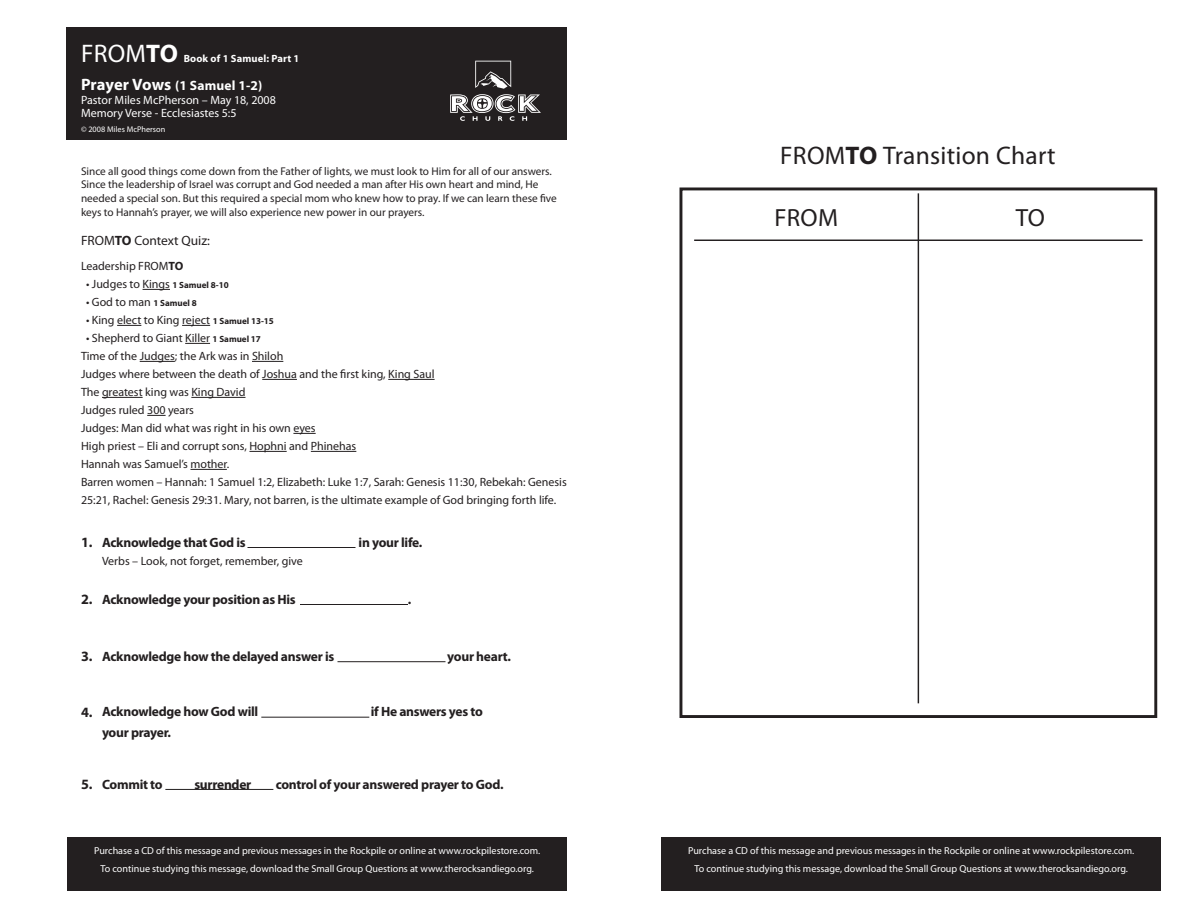
<style>
.page{position:relative;width:1188px;height:918px;background:#fff}
.page>*{position:absolute;margin:0;border:0;box-sizing:border-box;transform-origin:0 0}
.t1{font:25.5px "Myriad Pro";letter-spacing:.01em;color:#231f20}
.t2{font:25.5px "Myriad Pro";color:#fff}
.t3{font:24.9px "Myriad Pro";letter-spacing:.01em;color:#231f20}
.t4{font:700 14.25px "Myriad Pro";color:#231f20}
.t5{font:700 13.5px "Myriad Pro";letter-spacing:-.02em;color:#231f20}
.t6{font:700 13.5px "Myriad Pro";letter-spacing:.01em;color:#fff}
.t7{font:13.5px "Myriad Pro";color:#231f20}
.t8{font:12px/18px "Myriad Pro";color:#231f20}
.t9{font:12px/13.5px "Myriad Pro";color:#fff}
.t10{font:11.25px/13.8px "Myriad Pro";color:#231f20}
.t11{font:700 10.5px "Myriad Pro";letter-spacing:.01em;color:#fff}
.t12{font:10.2px/18px "Myriad Pro";color:#fff;text-align:center}
.t13{font:8.25px "Myriad Pro";color:#fff}
.s1{font-weight:700}
.s2{font-size:16.5px}
.s3{font-weight:700;font-size:9px}
</style>
<div class="page">
<div style="left:66px;top:27px;width:501px;height:113px;background:#231f20"></div>
<svg style="left:450px;top:61px;width:91px;height:60px"></svg>
<div style="left:67px;top:837px;width:500px;height:54px;background:#231f20"></div>
<div style="left:661px;top:837px;width:500px;height:54px;background:#231f20"></div>
<svg style="left:143px;top:289px;width:27px;height:1px"></svg>
<svg style="left:117px;top:325px;width:24px;height:1px"></svg>
<svg style="left:182px;top:325px;width:28px;height:1px"></svg>
<svg style="left:185px;top:343px;width:25px;height:1px"></svg>
<hr style="left:140px;top:361px;width:35px;height:1px;background:#231f20">
<hr style="left:252px;top:361px;width:31px;height:1px;background:#231f20">
<hr style="left:262px;top:379px;width:35px;height:1px;background:#231f20">
<hr style="left:388px;top:379px;width:47px;height:1px;background:#231f20">
<hr style="left:102px;top:397px;width:41px;height:1px;background:#231f20">
<hr style="left:191px;top:397px;width:55px;height:1px;background:#231f20">
<svg style="left:147px;top:415px;width:19px;height:1px"></svg>
<svg style="left:293px;top:433px;width:23px;height:1px"></svg>
<hr style="left:249px;top:451px;width:38px;height:1px;background:#231f20">
<hr style="left:311px;top:451px;width:45px;height:1px;background:#231f20">
<hr style="left:190px;top:469px;width:37px;height:1px;background:#231f20">
<hr style="left:248px;top:547px;width:108px;height:1px;background:#231f20">
<hr style="left:338px;top:661px;width:108px;height:1px;background:#231f20">
<hr style="left:165px;top:789px;width:108px;height:1px;background:#231f20">
<hr style="left:300px;top:604px;width:108px;height:1px;background:#231f20">
<hr style="left:261px;top:717px;width:108px;height:1px;background:#231f20">
<hr style="left:694px;top:240px;width:449px;height:1px;background:#231f20">
<hr style="left:918px;top:193px;width:1px;height:510px;background:#231f20">
<div style="left:679px;top:187px;width:478px;height:531px;border:3px solid #231f20"></div>
<h1 class="t2" style="left:81px;top:38px;width:99px">FROM<span class="s1">TO</span></h1>
<p class="t11" style="left:184px;top:51px;width:117px">Book of 1 Samuel: Part 1</p>
<p class="t6" style="left:81px;top:77px;width:183px"><span class="s2">Prayer Vows</span> (1 Samuel 1-2)</p>
<p class="t9" style="left:81px;top:93px;width:196px">Pastor Miles McPherson – May 18, 2008<br>Memory Verse - Ecclesiastes 5:5</p>
<p class="t13" style="left:81px;top:124px;width:86px">© 2008 Miles McPherson</p>
<p class="t10" style="left:81px;top:164px;width:477px">Since all good things come down from the Father of lights, we must look to Him for all of our answers.<br>Since the leadership of Israel was corrupt and God needed a man after His own heart and mind, He needed a special son. But this required a special mom who knew how to pray. If we can learn these five keys to Hannah’s prayer, we will also experience new power in our prayers.</p>
<p class="t7" style="left:81px;top:232px;width:130px">FROM<span class="s1">TO</span> Context Quiz:</p>
<p class="t8" style="left:81px;top:257px;width:104px">Leadership FROM<span class="s1">TO</span></p>
<p class="t8" style="left:86px;top:275px;width:144px">• Judges to Kings <span class="s3">1 Samuel 8-10</span></p>
<p class="t8" style="left:86px;top:293px;width:112px">• God to man <span class="s3">1 Samuel 8</span></p>
<p class="t8" style="left:86px;top:311px;width:189px">• King elect to King reject <span class="s3">1 Samuel 13-15</span></p>
<p class="t8" style="left:81px;top:329px;width:487px;text-indent:5px">• Shepherd to Giant Killer <span class="s3">1 Samuel 17<br></span>Time of the Judges; the Ark was in Shiloh<br>Judges where between the death of Joshua and the first king, King Saul<br>The greatest king was King David<br>Judges ruled 300 years<br>Judges: Man did what was right in his own eyes<br>High priest – Eli and corrupt sons, Hophni and Phinehas<br>Hannah was Samuel’s mother.<br>Barren women – Hannah: 1 Samuel 1:2, Elizabeth: Luke 1:7, Sarah: Genesis 11:30, Rebekah: Genesis 25:21, Rachel: Genesis 29:31. Mary, not barren, is the ultimate example of God bringing forth life.</p>
<p class="t5" style="left:102px;top:533px;width:145px">Acknowledge that God is</p>
<p class="t5" style="left:359px;top:533px;width:65px">in your life.</p>
<p class="t8" style="left:102px;top:551px;width:202px">Verbs – Look, not forget, remember, give</p>
<p class="t4" style="left:81px;top:533px;width:13px">1.</p>
<p class="t4" style="left:81px;top:590px;width:13px">2.</p>
<p class="t5" style="left:102px;top:590px;width:195px">Acknowledge your position as His</p>
<p class="t5" style="left:408px;top:590px;width:5px">.</p>
<p class="t4" style="left:81px;top:647px;width:13px">3.</p>
<p class="t5" style="left:102px;top:648px;width:234px">Acknowledge how the delayed answer is</p>
<p class="t5" style="left:447px;top:648px;width:65px">your heart.</p>
<p class="t4" style="left:81px;top:703px;width:13px">4.</p>
<p class="t5" style="left:102px;top:703px;width:158px">Acknowledge how God will</p>
<p class="t5" style="left:371px;top:703px;width:114px">if He answers yes to</p>
<p class="t5" style="left:102px;top:724px;width:71px">your prayer.</p>
<p class="t4" style="left:81px;top:775px;width:13px">5.</p>
<p class="t5" style="left:102px;top:775px;width:62px">Commit to</p>
<p class="t5" style="left:194px;top:775px;width:59px">surrender</p>
<p class="t5" style="left:276px;top:775px;width:229px">control of your answered prayer to God.</p>
<h1 class="t1" style="left:780px;top:140px;width:277px">FROM<span class="s1">TO</span> Transition Chart</h1>
<h2 class="t3" style="left:774px;top:202px;width:65px">FROM</h2>
<h2 class="t3" style="left:1016px;top:202px;width:31px">TO</h2>
<p class="t12" style="left:94px;top:841px;width:448px">Purchase a CD of this message and previous messages in the Rockpile or online at www.rockpilestore.com.<br>To continue studying this message, download the Small Group Questions at www.therocksandiego.org.</p>
<p class="t12" style="left:688px;top:841px;width:448px">Purchase a CD of this message and previous messages in the Rockpile or online at www.rockpilestore.com.<br>To continue studying this message, download the Small Group Questions at www.therocksandiego.org.</p>
</div>
